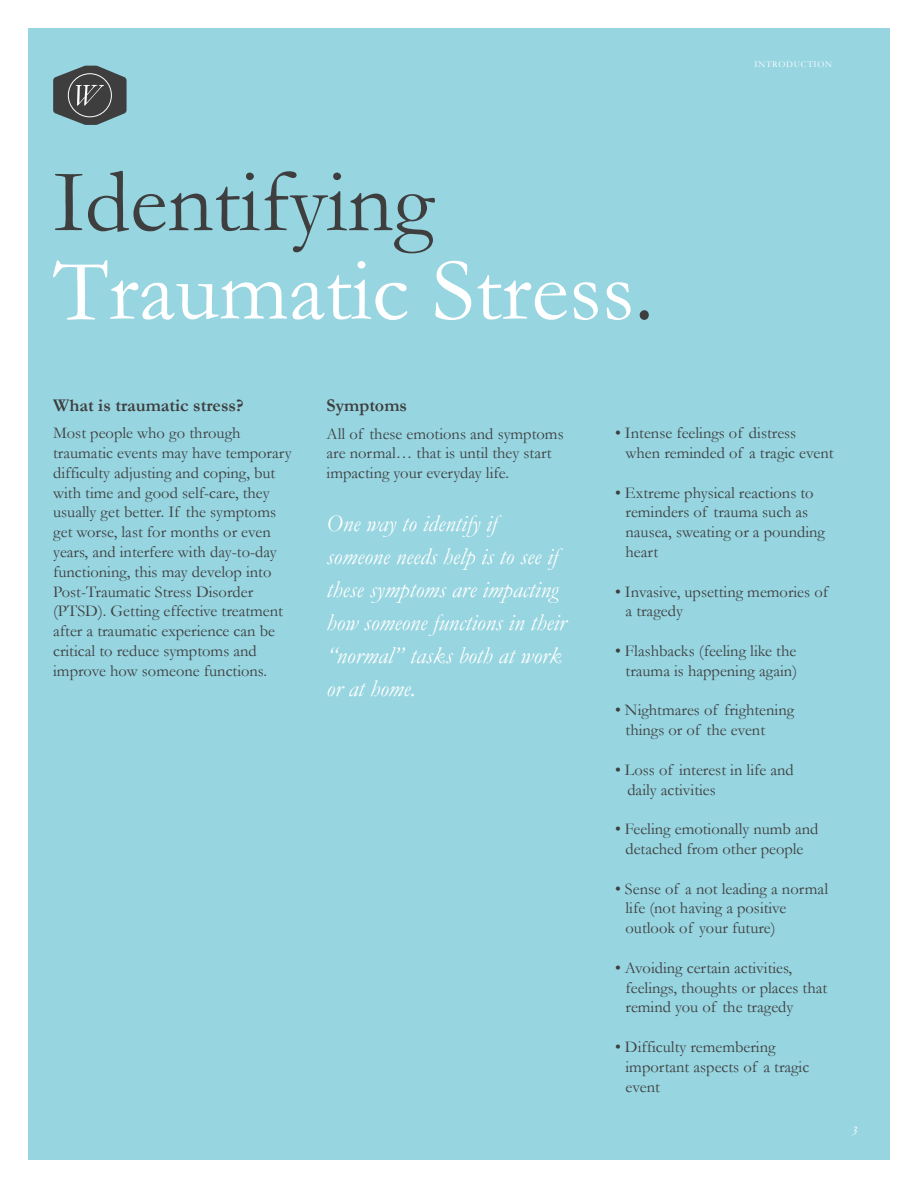
<style>
.page{position:relative;width:918px;height:1188px;background:#fff}
.page>*{position:absolute;margin:0;border:0;box-sizing:border-box;transform-origin:0 0}
.t1{font:90px/88.5px "Garamond";color:#fff}
.t2{font:italic 24px/33px "Garamond";color:#fff}
.t3{font:700 18px "Garamond";color:#3e3e3f}
.t4{font:16.5px/19.8px "Garamond";color:#3e3e3f}
.t5{font:italic 13.5px "Garamond";color:#fff}
.t6{font:9px "Garamond";letter-spacing:.075em;color:#fff}
.s1{color:#3e3e3f}
</style>
<div class="page">
<div style="left:28px;top:28px;width:862px;height:1132px;background:#97d5e0"></div>
<svg style="left:53px;top:66px;width:74px;height:59px"></svg>
<div style="left:68px;top:73px;width:44px;height:44px;border:1px solid #fff;border-radius:50%"></div>
<p class="t6" style="left:755px;top:59px;width:79px">INTRODUCTION</p>
<h1 class="t1" style="left:53px;top:157px;width:602px"><span class="s1">Identifying<br></span>Traumatic Stress<span class="s1">.</span></h1>
<p class="t3" style="left:53px;top:395px;width:192px">What is traumatic stress?</p>
<p class="t4" style="left:53px;top:423px;width:240px">Most people who go through traumatic events may have temporary difficulty adjusting and coping, but with time and good self-care, they usually get better. If the symptoms get worse, last for months or even years, and interfere with day-to-day functioning, this may develop into Post-Traumatic Stress Disorder (PTSD). Getting effective treatment after a traumatic experience can be critical to reduce symptoms and improve how someone functions.</p>
<p class="t3" style="left:327px;top:395px;width:82px">Symptoms</p>
<p class="t4" style="left:327px;top:423px;width:239px">All of these emotions and symptoms are normal… that is until they start impacting your everyday life.</p>
<h2 class="t2" style="left:327px;top:507px;width:241px">One way to identify if<br>someone needs help is to see if these symptoms are impacting how someone functions in their “normal” tasks both at work or at home.</h2>
<p class="t4" style="left:626px;top:423px;width:210px;text-indent:-10px">• Intense feelings of distress when reminded of a tragic event</p>
<p class="t4" style="left:626px;top:482px;width:201px;text-indent:-10px">• Extreme physical reactions to reminders of trauma such as nausea, sweating or a pounding heart</p>
<p class="t4" style="left:626px;top:581px;width:204px;text-indent:-10px">• Invasive, upsetting memories of a tragedy</p>
<p class="t4" style="left:615px;top:641px;width:184px;text-align:right">• Flashbacks (feeling like the trauma is happening again)</p>
<p class="t4" style="left:626px;top:700px;width:170px;text-indent:-10px">• Nightmares of frightening things or of the event</p>
<p class="t4" style="left:627px;top:760px;width:168px;text-indent:-12px">• Loss of interest in life and daily activities</p>
<p class="t4" style="left:615px;top:819px;width:205px;text-align:center">• Feeling emotionally numb and detached from other people</p>
<p class="t4" style="left:626px;top:878px;width:204px;text-indent:-10px">• Sense of a not leading a normal life (not having a positive outlook of your future)</p>
<p class="t4" style="left:626px;top:958px;width:203px;text-indent:-10px">• Avoiding certain activities, feelings, thoughts or places that remind you of the tragedy</p>
<p class="t4" style="left:626px;top:1037px;width:185px;text-indent:-10px">• Difficulty remembering important aspects of a tragic event</p>
<p class="t5" style="left:851px;top:1123px;width:8px">3</p>
</div>
